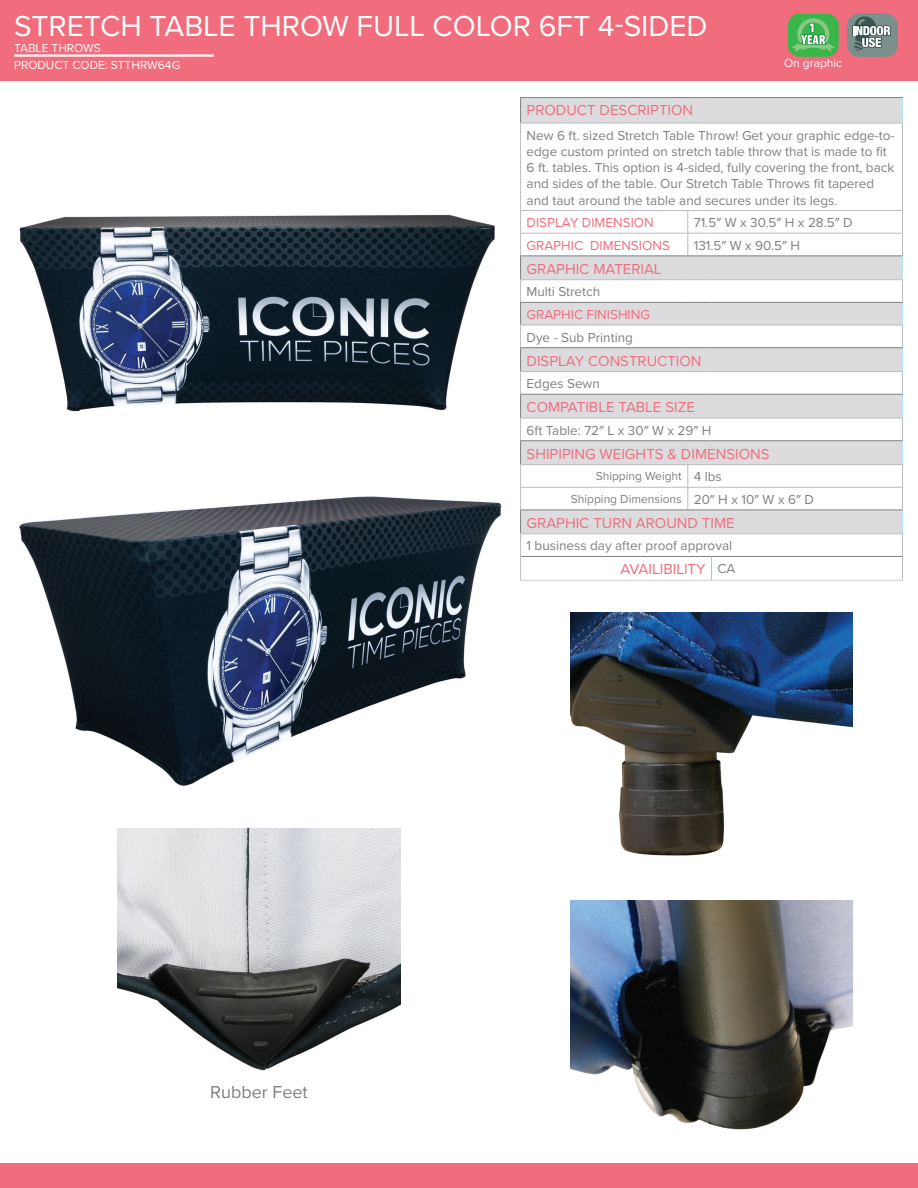
<style>
.page{position:relative;width:918px;height:1188px;background:#fff}
.page>*{position:absolute;margin:0;border:0;box-sizing:border-box;transform-origin:0 0}
.Category_Sub_Title_2{font:30px "Proxima Nova";color:#fff}
.t1{font:18px "Proxima Nova";color:#808083}
.Product_Title_16pt{font:15px "Proxima Nova";color:#f16d7c}
.t2{font:13.5px/16.2px "Proxima Nova";color:#808083}
.Product_Title_16pt-2{font:13.5px "Proxima Nova";color:#f16d7c}
.top_page_name_regula{font:12px "Proxima Nova";color:#fff}
.t3{font:12px "Proxima Nova";color:#808083}
</style>
<div class="page">
<div style="left:521px;top:98px;width:381px;height:25px;background:#dcdcde"></div>
<hr style="left:520px;top:123px;width:1px;height:87px;background:#bcbdc0">
<hr style="left:902px;top:123px;width:1px;height:87px;background:#bcbdc0">
<svg style="left:520px;top:98px;width:1px;height:25px"></svg>
<hr style="left:520px;top:97px;width:168px;height:1px;background:#808083">
<svg style="left:688px;top:97px;width:24px;height:1px"></svg>
<hr style="left:712px;top:97px;width:191px;height:1px;background:#808083">
<svg style="left:902px;top:98px;width:1px;height:25px"></svg>
<hr style="left:520px;top:123px;width:168px;height:1px;background:#bcbdc0">
<svg style="left:688px;top:123px;width:24px;height:1px"></svg>
<hr style="left:712px;top:123px;width:191px;height:1px;background:#bcbdc0">
<svg style="left:520px;top:210px;width:383px;height:371px"></svg>
<hr style="left:712px;top:556px;width:190px;height:1px;background:#808083">
<div style="left:0;top:1164px;width:918px;height:24px;background:#f16c7c"></div>
<div style="left:0;top:0;width:918px;height:81px;background:#f16c7c"></div>
<hr style="left:14px;top:54px;width:200px;height:3px;background:#fff">
<div style="left:847px;top:14px;width:51px;height:43px;background:#7b8f8c;border-radius:12px"></div>
<svg style="left:852px;top:15px;width:40px;height:36px"></svg>
<div style="left:788px;top:14px;width:51px;height:43px;background:#3ab54a;border-radius:12px"></div>
<svg style="left:792px;top:18px;width:43px;height:34px"></svg>
<img style="left:19px;top:214px;width:476px;height:198px">
<img style="left:19px;top:496px;width:483px;height:290px">
<img style="left:118px;top:828px;width:282px;height:243px">
<img style="left:570px;top:612px;width:283px;height:244px">
<img style="left:570px;top:900px;width:283px;height:230px">
<p class="Category_Sub_Title_2" style="left:14px;top:8px;width:695px">STRETCH TABLE THROW FULL COLOR 6FT 4-SIDED</p>
<p class="top_page_name_regula" style="left:14px;top:40px;width:88px">TABLE THROWS</p>
<p class="top_page_name_regula" style="left:14px;top:58px;width:168px">PRODUCT CODE: STTHRW64G</p>
<p class="top_page_name_regula" style="left:784px;top:56px;width:60px">On graphic</p>
<p class="t1" style="left:210px;top:1081px;width:99px">Rubber Feet</p>
<p class="Product_Title_16pt" style="left:527px;top:101px;width:168px">PRODUCT DESCRIPTION</p>
<p class="t2" style="left:527px;top:127px;width:370px">New 6 ft. sized Stretch Table Throw! Get your graphic edge-to&shy;edge custom printed on stretch table throw that is made to fit 6 ft. tables. This option is 4-sided, fully covering the front, back and sides of the table. Our Stretch Table Throws fit tapered and taut around the table and secures under its legs.</p>
<p class="Product_Title_16pt-2" style="left:527px;top:215px;width:129px">DISPLAY DIMENSION</p>
<p class="t2" style="left:694px;top:215px;width:160px">71.5″ W x 30.5″ H x 28.5″ D</p>
<p class="Product_Title_16pt-2" style="left:527px;top:237px;width:145px">GRAPHIC DIMENSIONS</p>
<p class="t2" style="left:694px;top:238px;width:108px">131.5″ W x 90.5″ H</p>
<p class="Product_Title_16pt" style="left:527px;top:260px;width:137px">GRAPHIC MATERIAL</p>
<p class="t2" style="left:527px;top:284px;width:75px">Multi Stretch</p>
<p class="Product_Title_16pt-2" style="left:527px;top:306px;width:125px">GRAPHIC FINISHING</p>
<p class="t2" style="left:527px;top:329px;width:108px">Dye - Sub Printing</p>
<p class="Product_Title_16pt" style="left:527px;top:352px;width:176px">DISPLAY CONSTRUCTION</p>
<p class="t2" style="left:527px;top:376px;width:75px">Edges Sewn</p>
<p class="Product_Title_16pt" style="left:527px;top:398px;width:170px">COMPATIBLE TABLE SIZE</p>
<p class="t2" style="left:527px;top:422px;width:186px">6ft Table: 72″ L x 30″ W x 29″ H</p>
<p class="Product_Title_16pt" style="left:527px;top:445px;width:245px">SHIPIPING WEIGHTS &amp; DIMENSIONS</p>
<p class="t3" style="left:596px;top:469px;width:88px">Shipping Weight</p>
<p class="t2" style="left:694px;top:469px;width:30px">4 lbs</p>
<p class="t3" style="left:571px;top:492px;width:112px">Shipping Dimensions</p>
<p class="t2" style="left:694px;top:492px;width:122px">20″ H x 10″ W x 6″ D</p>
<p class="Product_Title_16pt" style="left:527px;top:514px;width:210px">GRAPHIC TURN AROUND TIME</p>
<p class="t2" style="left:527px;top:538px;width:207px">1 business day after proof approval</p>
<p class="Product_Title_16pt" style="left:621px;top:560px;width:87px">AVAILIBILITY</p>
<p class="t2" style="left:718px;top:561px;width:19px">CA</p>
</div>
